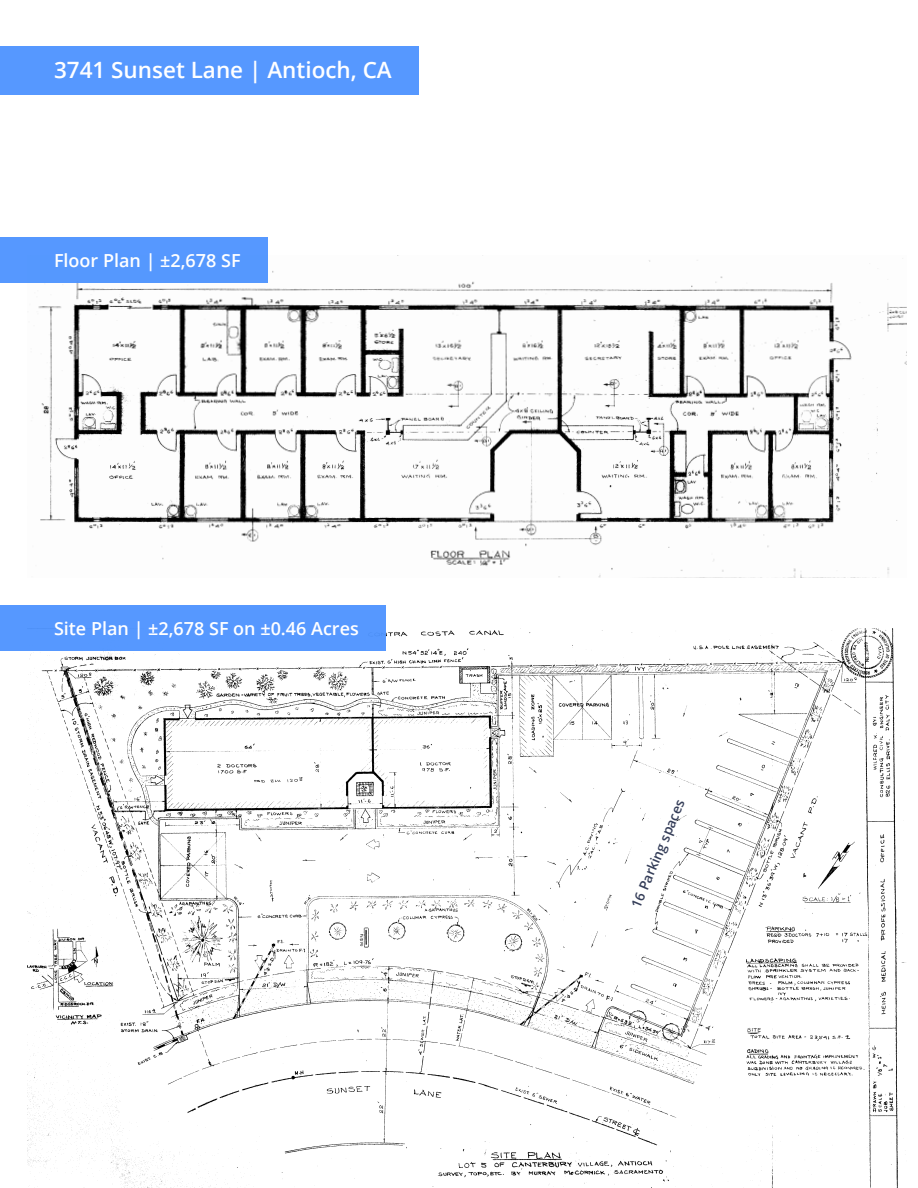
<style>
.page{position:relative;width:918px;height:1188px;background:#fff}
.page>*{position:absolute;margin:0;border:0;box-sizing:border-box;transform-origin:0 0}
.t1{font:600 22.5px "Open Sans";color:#fff}
.t2{font:600 18px "Open Sans";color:#fff}
.t3{font:600 13.5px "Open Sans";color:#353e59}
</style>
<div class="page">
<div style="left:0;top:46px;width:419px;height:48px;background:#5698ff"></div>
<img style="left:27px;top:628px;width:879px;height:560px">
<img style="left:38px;top:258px;width:868px;height:319px">
<div style="left:0;top:238px;width:268px;height:45px;background:#5598fe"></div>
<div style="left:0;top:606px;width:386px;height:45px;background:#5698ff"></div>
<p class="t1" style="left:54px;top:55px;width:339px">3741 Sunset Lane | Antioch, CA</p>
<p class="t2" style="left:54px;top:248px;width:188px">Floor Plan | ±2,678 SF</p>
<p class="t2" style="left:54px;top:616px;width:306px">Site Plan | ±2,678 SF on ±0.46 Acres</p>
<p class="t3" style="left:627px;top:903px;width:117px;rotate:-67deg">16 Parking spaces</p>
</div>
